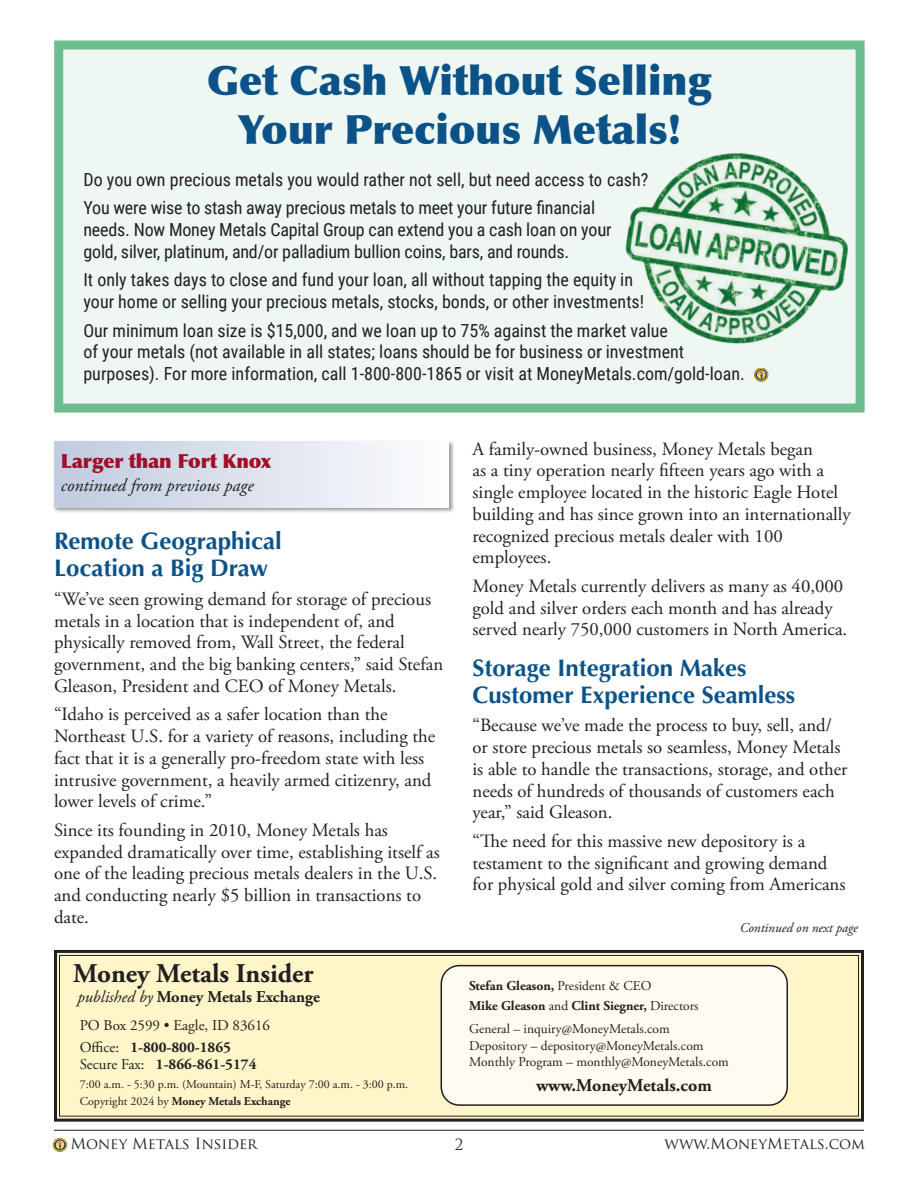
<style>
.page{position:relative;width:918px;height:1188px;background:#fff}
.page>*{position:absolute;margin:0;border:0;box-sizing:border-box;transform-origin:0 0}
.main_headlines{font:900 40.5px/48.6px "Optima";color:#0a5288;text-align:center}
.t1{font:700 27px "Adobe Garamond Pro";color:#231f20}
.sub_heads{font:700 24px/27px "Optima";color:#0a5288}
.t2{font:900 19.5px "Optima";letter-spacing:-.01em;color:#a20e29}
.main_body{font:18.75px/21.8px "Adobe Garamond Pro";color:#231f20}
.main_body-2{font:18px/21.8px "Roboto Condensed";color:#231f20}
.t3{font:italic 18px "Adobe Garamond Pro";color:#231f20}
.t4{font:700 18px "Adobe Garamond Pro";color:#231f20}
.t5{font:700 16.5px "Adobe Garamond Pro";color:#231f20}
.t6{font:700 15px/16.5px "Adobe Garamond Pro";color:#231f20}
.t7{font:15px "Trajan Pro";color:#231f20}
.t8{font:15px "Adobe Garamond Pro";color:#231f20}
.t9{font:13.5px "Adobe Garamond Pro";color:#231f20}
.t10{font:700 13.5px "Adobe Garamond Pro";color:#231f20}
.t11{font:italic 13.5px "Adobe Garamond Pro";color:#231f20}
.t12{font:12px "Adobe Garamond Pro";color:#231f20}
.t13{font:700 12px "Adobe Garamond Pro";color:#231f20}
.s1{font-weight:400;font-style:italic}
.s2{font-weight:400}
</style>
<div class="page">
<hr style="left:54px;top:1130px;width:810px;height:1px;background:#231f20">
<svg style="left:54px;top:949px;width:810px;height:173px"></svg>
<div style="left:59px;top:955px;width:800px;height:162px;border:1px solid #231f20"></div>
<div style="left:441px;top:966px;width:346px;height:139px;background:#fefcf1;border-radius:18px"></div>
<div style="left:441px;top:965px;width:347px;height:141px;border:2px solid #231f20;border-radius:18px"></div>
<div style="left:53px;top:440px;width:402px;height:73px;background:#231f20;opacity:.45"></div>
<div style="left:54px;top:441px;width:395px;height:66px;background:linear-gradient(to right,#c1cbdf,#fdfdfe)"></div>
<div style="left:59px;top:45px;width:801px;height:363px;background:#eef7f1"></div>
<div style="left:54px;top:40px;width:811px;height:373px;border:9px solid #6cbc8e"></div>
<img style="left:625px;top:131px;width:240px;height:230px">
<div style="left:53px;top:1138px;width:13px;height:13px;border:1px solid #162f57;border-radius:50%"></div>
<svg style="left:755px;top:368px;width:13px;height:13px"></svg>
<svg style="left:54px;top:1139px;width:12px;height:12px"></svg>
<p class="main_headlines" style="left:207px;top:57px;width:506px">Get Cash Without Selling<br>Your Precious Metals!</p>
<p class="main_body-2" style="left:83px;top:168px;width:567px">Do you own precious metals you would rather not sell, but need access to cash?</p>
<p class="main_body-2" style="left:83px;top:196px;width:530px">You were wise to stash away precious metals to meet your future financial needs. Now Money Metals Capital Group can extend you a cash loan on your gold, silver, platinum, and/or palladium bullion coins, bars, and rounds.</p>
<p class="main_body-2" style="left:83px;top:268px;width:562px">It only takes days to close and fund your loan, all without tapping the equity in your home or selling your precious metals, stocks, bonds, or other investments!</p>
<p class="main_body-2" style="left:83px;top:319px;width:663px">Our minimum loan size is $15,000, and we loan up to 75% against the market value<br>of your metals (not available in all states; loans should be for business or investment purposes). For more information, call 1-800-800-1865 or visit at MoneyMetals.com/gold-loan.</p>
<p class="t2" style="left:61px;top:449px;width:212px">Larger than Fort Knox</p>
<p class="t3" style="left:61px;top:474px;width:194px">continued from previous page</p>
<p class="sub_heads" style="left:54px;top:528px;width:229px">Remote Geographical<br>Location a Big Draw</p>
<p class="main_body" style="left:54px;top:589px;width:391px">“We’ve seen growing demand for storage of precious metals in a location that is independent of, and physically removed from, Wall Street, the federal government, and the big banking centers,” said Stefan Gleason, President and CEO of Money Metals.</p>
<p class="main_body" style="left:54px;top:704px;width:383px">“Idaho is perceived as a safer location than the Northeast U.S. for a variety of reasons, including the fact that it is a generally pro-freedom state with less intrusive government, a heavily armed citizenry, and lower levels of crime.”</p>
<p class="main_body" style="left:54px;top:820px;width:387px">Since its founding in 2010, Money Metals has expanded dramatically over time, establishing itself as one of the leading precious metals dealers in the U.S. and conducting nearly $5 billion in transactions to date.</p>
<p class="t1" style="left:73px;top:958px;width:242px">Money Metals Insider</p>
<p class="t5" style="left:77px;top:987px;width:244px"><span class="s1">published by</span> Money Metals Exchange</p>
<p class="t8" style="left:80px;top:1016px;width:192px">PO Box 2599 • Eagle, ID 83616</p>
<p class="t6" style="left:80px;top:1039px;width:178px"><span class="s2">Office:</span> 1-800-800-1865<br><span class="s2">Secure Fax:</span> 1-866-861-5174</p>
<p class="t12" style="left:80px;top:1077px;width:330px">7:00 a.m. - 5:30 p.m. (Mountain) M-F, Saturday 7:00 a.m. - 3:00 p.m.</p>
<p class="t13" style="left:80px;top:1094px;width:212px"><span class="s2">Copyright 2024 by</span> Money Metals Exchange</p>
<p class="main_body" style="left:472px;top:439px;width:380px">A family-owned business, Money Metals began<br>as a tiny operation nearly fifteen years ago with a single employee located in the historic Eagle Hotel building and has since grown into an internationally recognized precious metals dealer with 100 employees.</p>
<p class="main_body" style="left:472px;top:576px;width:376px">Money Metals currently delivers as many as 40,000 gold and silver orders each month and has already served nearly 750,000 customers in North America.</p>
<p class="sub_heads" style="left:472px;top:655px;width:324px">Storage Integration Makes<br>Customer Experience Seamless</p>
<p class="main_body" style="left:472px;top:715px;width:376px">“Because we’ve made the process to buy, sell, and/ or store precious metals so seamless, Money Metals is able to handle the transactions, storage, and other needs of hundreds of thousands of customers each year,” said Gleason.</p>
<p class="main_body" style="left:472px;top:831px;width:374px">“The need for this massive new depository is a testament to the significant and growing demand for physical gold and silver coming from Americans</p>
<p class="t11" style="left:740px;top:920px;width:120px">Continued on next page</p>
<p class="t10" style="left:469px;top:978px;width:184px">Stefan Gleason, <span class="s2">President &amp; CEO</span></p>
<p class="t10" style="left:469px;top:998px;width:231px">Mike Gleason <span class="s2">and</span> Clint Siegner, <span class="s2">Directors</span></p>
<p class="t9" style="left:469px;top:1021px;width:202px">General – inquiry@MoneyMetals.com</p>
<p class="t9" style="left:469px;top:1037px;width:236px">Depository – depository@MoneyMetals.com</p>
<p class="t9" style="left:469px;top:1053px;width:261px">Monthly Program – monthly@MoneyMetals.com</p>
<p class="t4" style="left:536px;top:1074px;width:177px">www.MoneyMetals.com</p>
<p class="t7" style="left:70px;top:1134px;width:188px">Money Metals Insider</p>
<p class="t7" style="left:455px;top:1135px;width:10px">2</p>
<p class="t7" style="left:664px;top:1134px;width:202px">www.MoneyMetals.com</p>
</div>
